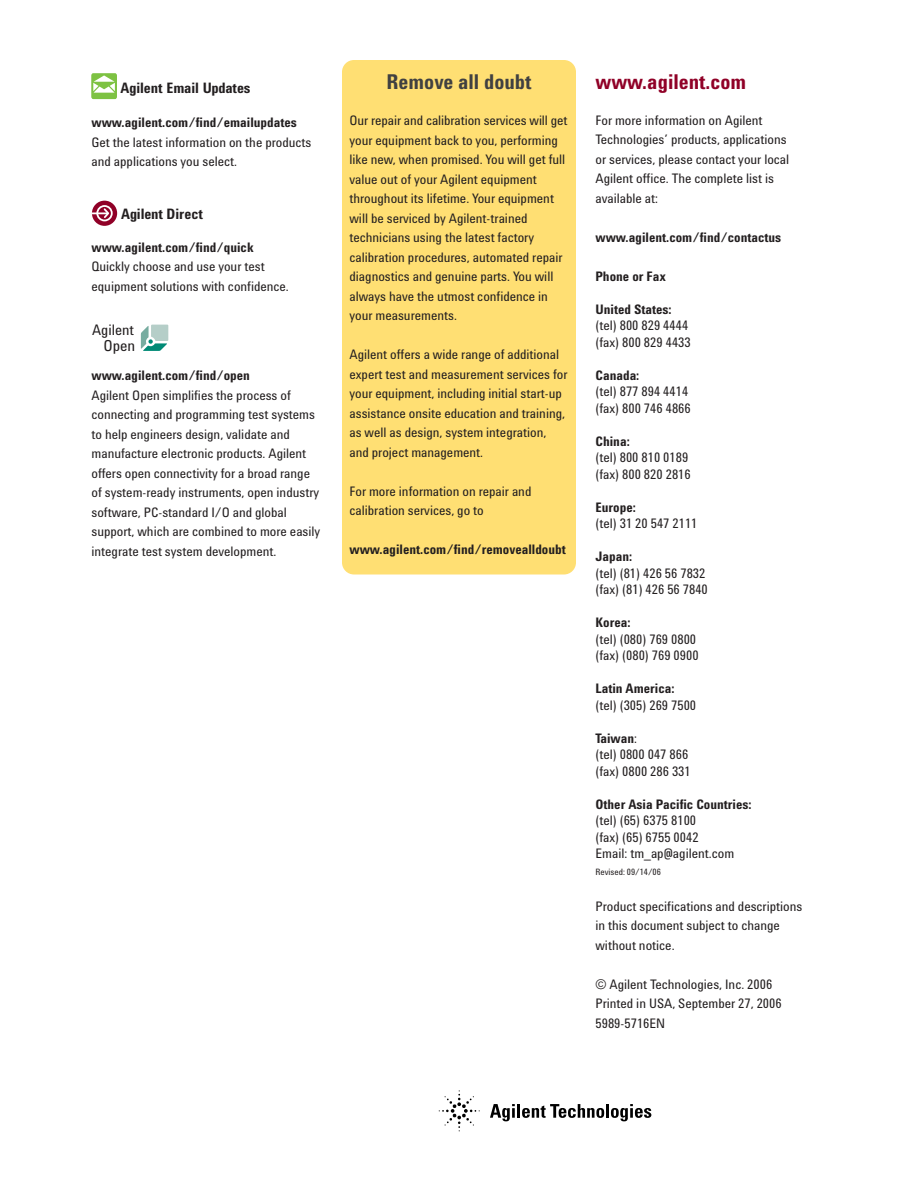
<style>
.page{position:relative;width:918px;height:1188px;background:#fff}
.page>*{position:absolute;margin:0;border:0;box-sizing:border-box;transform-origin:0 0}
.t1{font:700 21px "Agilent Cond";color:#900027}
.t2{font:700 21px "Agilent Cond";color:#404041}
.t3{font:15.6px "Agilent Cond";color:#231f20}
.t4{font:15px "Agilent Cond";color:#231f20}
.t5{font:700 14.85px "Agilent Cond";color:#231f20}
.t6{font:13.5px/19.5px "Agilent Cond";color:#231f20}
.t7{font:700 13.5px "Agilent Cond";color:#231f20}
.t8{font:9px "Agilent Cond";color:#231f20}
.s1{font-weight:700}
</style>
<div class="page">
<svg style="left:490px;top:1104px;width:25px;height:17px"></svg>
<hr style="left:517px;top:1104px;width:3px;height:14px;background:#000">
<svg style="left:522px;top:1104px;width:82px;height:14px"></svg>
<hr style="left:606px;top:1104px;width:3px;height:14px;background:#000">
<svg style="left:611px;top:1104px;width:40px;height:17px"></svg>
<svg style="left:439px;top:1090px;width:41px;height:41px"></svg>
<div style="left:91px;top:73px;width:26px;height:26px;background:#7dc242;border-radius:2px"></div>
<svg style="left:93px;top:75px;width:22px;height:18px"></svg>
<div style="left:92px;top:201px;width:25px;height:25px;background:#900027;border-radius:50%"></div>
<div style="left:96px;top:205px;width:17px;height:16px;border:2px solid #fff;border-radius:50%"></div>
<svg style="left:92px;top:207px;width:19px;height:13px"></svg>
<svg style="left:141px;top:325px;width:27px;height:26px"></svg>
<div style="left:342px;top:60px;width:234px;height:514px;background:#ffdf73;border-radius:12px"></div>
<p class="t5" style="left:121px;top:82px;width:131px">Agilent Email Updates</p>
<p class="t7" style="left:92px;top:118px;width:207px">www.agilent.com/find/emailupdates</p>
<p class="t6" style="left:92px;top:134px;width:221px">Get the latest information on the products and applications you select.</p>
<p class="t5" style="left:121px;top:209px;width:83px">Agilent Direct</p>
<p class="t7" style="left:92px;top:242px;width:164px">www.agilent.com/find/quick</p>
<p class="t6" style="left:92px;top:258px;width:199px">Quickly choose and use your test equipment solutions with confidence.</p>
<p class="t4" style="left:92px;top:325px;width:43px">Agilent</p>
<p class="t3" style="left:103px;top:339px;width:33px">Open</p>
<p class="t7" style="left:92px;top:371px;width:160px">www.agilent.com/find/open</p>
<p class="t6" style="left:92px;top:387px;width:230px">Agilent Open simplifies the process of connecting and programming test systems to help engineers design, validate and manufacture electronic products. Agilent offers open connectivity for a broad range of system-ready instruments, open industry software, PC-standard I/O and global support, which are combined to more easily integrate test system development.</p>
<h1 class="t2" style="left:387px;top:74px;width:146px">Remove all doubt</h1>
<p class="t6" style="left:350px;top:112px;width:220px">Our repair and calibration services will get your equipment back to you, performing like new, when promised. You will get full value out of your Agilent equipment throughout its lifetime. Your equipment will be serviced by Agilent-trained technicians using the latest factory calibration procedures, automated repair diagnostics and genuine parts. You will always have the utmost confidence in your measurements.</p>
<p class="t6" style="left:350px;top:346px;width:219px">Agilent offers a wide range of additional expert test and measurement services for your equipment, including initial start-up assistance onsite education and training, as well as design, system integration, and project management.</p>
<p class="t6" style="left:350px;top:483px;width:183px">For more information on repair and calibration services, go to</p>
<p class="t7" style="left:350px;top:545px;width:218px">www.agilent.com/find/removealldoubt</p>
<h1 class="t1" style="left:596px;top:74px;width:152px">www.agilent.com</h1>
<p class="t6" style="left:596px;top:112px;width:195px">For more information on Agilent<br>Technologies’ products, applications or services, please contact your local<br>Agilent office. The complete list is available at:</p>
<p class="t7" style="left:596px;top:232px;width:187px">www.agilent.com/find/contactus</p>
<p class="t7" style="left:596px;top:271px;width:72px">Phone or Fax</p>
<p class="t7" style="left:596px;top:304px;width:78px">United States:</p>
<p class="t6" style="left:596px;top:319px;width:97px;line-height:16.5px">(tel) 800 829 4444 (fax) 800 829 4433</p>
<p class="t7" style="left:596px;top:370px;width:45px">Canada:</p>
<p class="t6" style="left:596px;top:385px;width:97px;line-height:16.5px">(tel) 877 894 4414 (fax) 800 746 4866</p>
<p class="t7" style="left:596px;top:436px;width:36px">China:</p>
<p class="t6" style="left:596px;top:451px;width:97px;line-height:16.5px">(tel) 800 810 0189 (fax) 800 820 2816</p>
<p class="t7" style="left:596px;top:502px;width:42px">Europe:</p>
<p class="t6" style="left:596px;top:515px;width:104px">(tel) 31 20 547 2111</p>
<p class="t7" style="left:596px;top:551px;width:38px">Japan:</p>
<p class="t6" style="left:596px;top:566px;width:114px;line-height:16.5px">(tel) (81) 426 56 7832 (fax) (81) 426 56 7840</p>
<p class="t7" style="left:596px;top:617px;width:36px">Korea:</p>
<p class="t6" style="left:596px;top:632px;width:105px;line-height:16.5px">(tel) (080) 769 0800 (fax) (080) 769 0900</p>
<p class="t7" style="left:596px;top:683px;width:81px">Latin America:</p>
<p class="t6" style="left:596px;top:697px;width:102px">(tel) (305) 269 7500</p>
<p class="t6" style="left:596px;top:731px;width:97px;line-height:16.5px"><span class="s1">Taiwan</span>:<br>(tel) 0800 047 866 (fax) 0800 286 331</p>
<p class="t7" style="left:596px;top:799px;width:158px">Other Asia Pacific Countries:</p>
<p class="t6" style="left:596px;top:814px;width:140px;line-height:16.5px">(tel) (65) 6375 8100<br>(fax) (65) 6755 0042<br>Email: tm_ap@agilent.com</p>
<p class="t8" style="left:596px;top:868px;width:67px">Revised: 09/14/06</p>
<p class="t6" style="left:596px;top:898px;width:208px">Product specifications and descriptions in this document subject to change without notice.</p>
<p class="t6" style="left:596px;top:976px;width:188px">© Agilent Technologies, Inc. 2006<br>Printed in USA, September 27, 2006<br>5989-5716EN</p>
</div>
